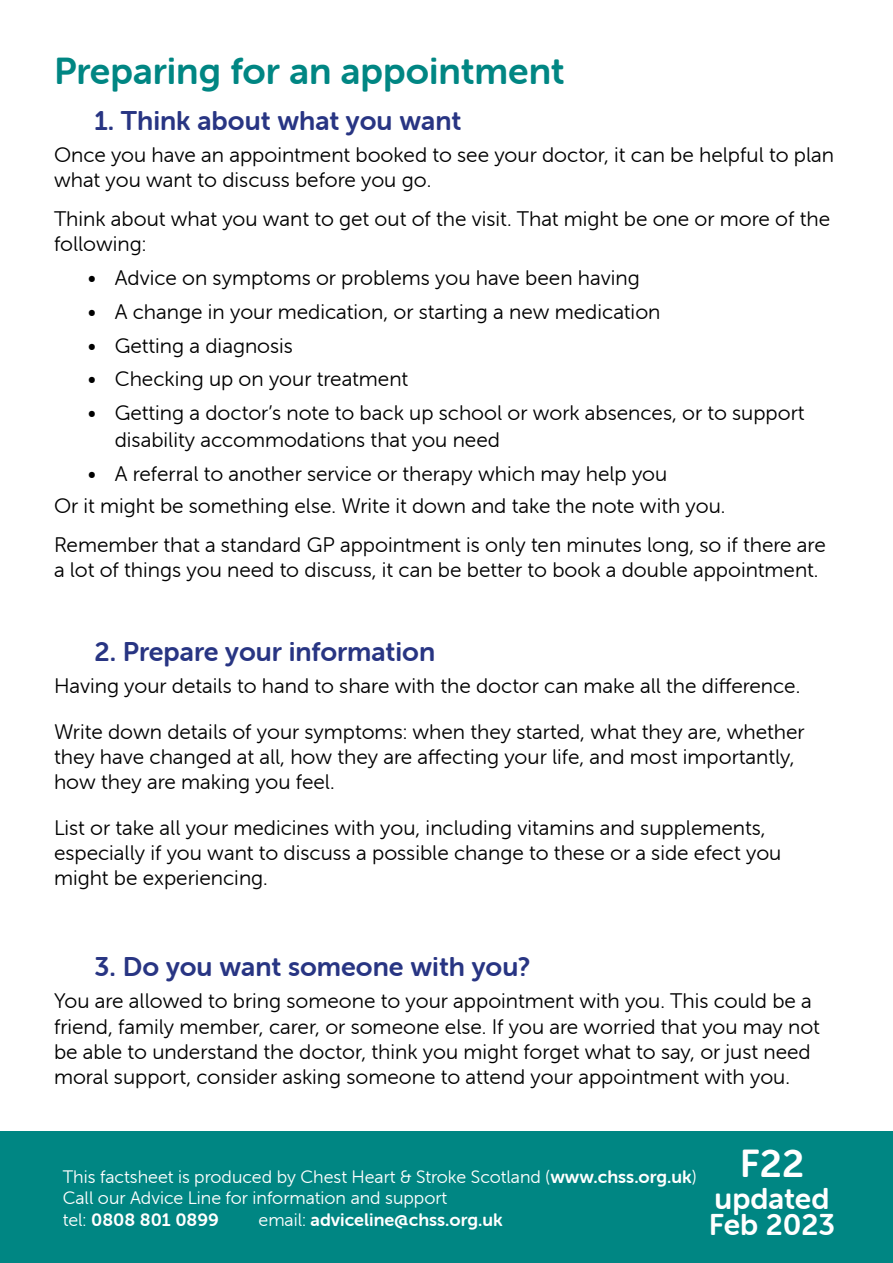
<style>
.page{position:relative;width:893px;height:1263px;background:#fff}
.page>*{position:absolute;margin:0;border:0;box-sizing:border-box;transform-origin:0 0}
.t1{font:39px "Museo Sans Rounded 700";color:#fff}
.t2{font:37.5px "Museo Sans Rounded 700";color:#008683}
.t3{font:30px/25.5px "Museo Sans Rounded 700";color:#fff}
.t4{font:27px "Museo Sans Rounded 700";color:#283583}
.t5{font:21px/25.2px "Museo Sans Rounded 300";color:#000}
.t6{font:18px/21.6px "Museo Sans Rounded 300";color:#fff}
.t7{font:18px "Museo Sans Rounded 700";color:#fff}
.s1{font-family:"Museo Sans Rounded 700"}
.s2{font-family:"Museo Sans Rounded 300"}
</style>
<div class="page">
<div style="left:0;top:1131px;width:893px;height:132px;background:#008683"></div>
<h2 class="t2" style="left:54px;top:51px;width:512px">Preparing for an appointment</h2>
<p class="t4" style="left:94px;top:106px;width:368px">1. Think about what you want</p>
<p class="t5" style="left:54px;top:143px;width:782px">Once you have an appointment booked to see your doctor, it can be helpful to plan what you want to discuss before you go.</p>
<p class="t5" style="left:54px;top:207px;width:778px">Think about what you want to get out of the visit. That might be one or more of the following:</p>
<p class="t5" style="left:88px;top:265px;width:553px">• Advice on symptoms or problems you have been having</p>
<p class="t5" style="left:88px;top:299px;width:574px">• A change in your medication, or starting a new medication</p>
<p class="t5" style="left:88px;top:333px;width:207px">• Getting a diagnosis</p>
<p class="t5" style="left:88px;top:367px;width:322px">• Checking up on your treatment</p>
<p class="t5" style="left:115px;top:400px;width:691px;line-height:27px;text-indent:-27px">• Getting a doctor’s note to back up school or work absences, or to support disability accommodations that you need</p>
<p class="t5" style="left:54px;top:458px;width:673px;line-height:32px;text-indent:34px">• A referral to another service or therapy which may help you<br>Or it might be something else. Write it down and take the note with you.</p>
<p class="t5" style="left:54px;top:532px;width:773px">Remember that a standard GP appointment is only ten minutes long, so if there are a lot of things you need to discuss, it can be better to book a double appointment.</p>
<p class="t4" style="left:94px;top:637px;width:342px">2. Prepare your information</p>
<p class="t5" style="left:54px;top:663px;width:752px;line-height:45.5px">Having your details to hand to share with the doctor can make all the difference.<br>Write down details of your symptoms: when they started, what they are, whether</p>
<p class="t5" style="left:54px;top:744px;width:742px">they have changed at all, how they are affecting your life, and most importantly, how they are making you feel.</p>
<p class="t5" style="left:54px;top:815px;width:729px">List or take all your medicines with you, including vitamins and supplements, especially if you want to discuss a possible change to these or a side efect you might be experiencing.</p>
<p class="t4" style="left:94px;top:952px;width:437px">3. Do you want someone with you?</p>
<p class="t5" style="left:54px;top:989px;width:767px">You are allowed to bring someone to your appointment with you. This could be a friend, family member, carer, or someone else. If you are worried that you may not be able to understand the doctor, think you might forget what to say, or just need moral support, consider asking someone to attend your appointment with you.</p>
<p class="t6" style="left:63px;top:1166px;width:635px">This factsheet is produced by Chest Heart &amp; Stroke Scotland (<span class="s1">www.chss.org.uk</span>)<br>Call our Advice Line for information and support</p>
<p class="t7" style="left:63px;top:1210px;width:158px"><span class="s2">tel:</span> 0808 801 0899</p>
<p class="t7" style="left:259px;top:1210px;width:246px"><span class="s2">email:</span> adviceline@chss.org.uk</p>
<h1 class="t1" style="left:740px;top:1142px;width:66px">F22</h1>
<h3 class="t3" style="left:709px;top:1186px;width:128px">updated<br>Feb 2023</h3>
</div>
